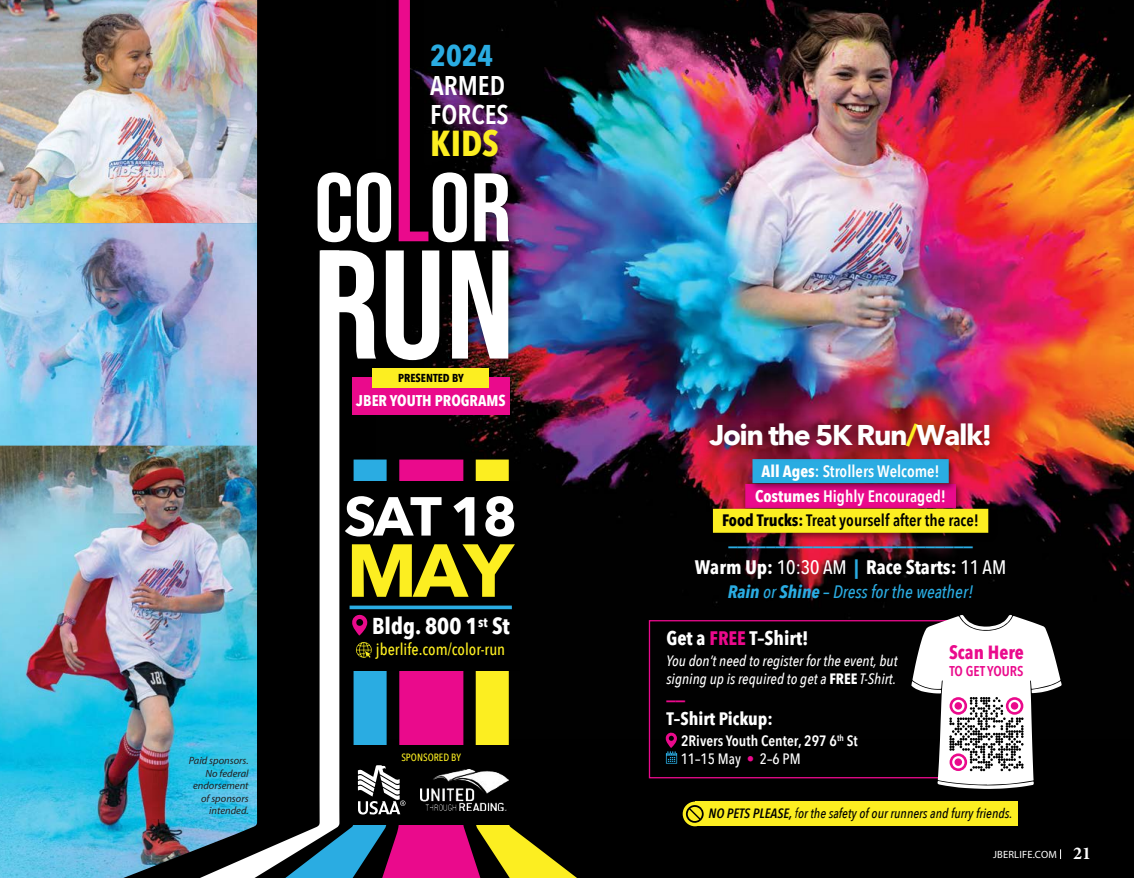
<style>
.page{position:relative;width:1134px;height:878px;background:#000}
.page>*{position:absolute;margin:0;border:0;box-sizing:border-box;transform-origin:0 0}
.t1{font:700 74.1px "Avenir Next";color:#fcee21}
.t2{font:700 54.3px "Avenir Next";color:#fff}
.t3{font:700 36px "Avenir Next Condensed";color:#fcee21}
.t4{font:700 30px "Avenir Next Condensed";color:#2aace2}
.t5{font:700 28.5px "Avenir Next";letter-spacing:-.05em;color:#fff}
.t6{font:600 27px/28.7px "Avenir Next Condensed";color:#fff}
.t7{font:700 22.95px "Avenir Next Condensed";color:#fff}
.t8{font:700 19.5px "Avenir Next Condensed";color:#fff}
.t9{font:700 19.05px "Avenir Next Condensed";color:#ea0a8c}
.t10{font:700 18.75px "Avenir Next Condensed";color:#2aace2}
.t11{font:700 18.75px "Avenir Next Condensed";color:#ea0a8c}
.t12{font:italic 500 18px "Avenir Next Condensed";color:#2aace2}
.t13{font:700 18px "Avenir Next Condensed";color:#fff}
.t14{font:600 16.5px "Avenir Next Condensed";color:#fff}
.t15{font:600 16.5px "Avenir Next Condensed";color:#000}
.t16{font:500 16.5px "Avenir Next Condensed";color:#fcee21}
.t17{font:700 15.6px "Avenir Next Condensed";color:#fff}
.t18{font:italic 500 15px/18px "Avenir Next Condensed";color:#fff}
.t19{font:600 15px/18px "Avenir Next Condensed";color:#fff}
.t20{font:600 14.25px "Avenir Next Condensed";color:#ea0a8c}
.t21{font:italic 500 13.5px "Avenir Next Condensed";color:#000}
.t22{font:700 11.55px "Avenir Next Condensed";color:#000}
.t23{font:italic 10.5px/12.6px "Myriad Pro";color:#221f20;text-align:right}
.t24{font:10.5px "Myriad Pro";letter-spacing:.02em;color:#fff}
.t25{font:500 10.5px "Avenir Next Condensed";color:#fcee21}
.s1{color:#fcee21}
.s2{font-weight:700}
.s3{font-weight:500}
.s4{color:#2aace2}
.s5{color:#ea0a8c}
.s6{font-weight:700;font-style:normal}
.s7{font-weight:500;color:#ea0a8c}
.s8{font-weight:600}
.s9{font-weight:400}
.s10{font-family:"Minion Pro";font-weight:700;font-size:18px}
</style>
<div class="page">
<img style="left:376px;top:0;width:758px;height:738px">
<svg style="left:387px;top:459px;width:89px;height:419px;fill:#ea0a8c"></svg>
<svg style="left:339px;top:459px;width:48px;height:419px;fill:#2aace2"></svg>
<svg style="left:476px;top:459px;width:159px;height:419px"></svg>
<div style="left:303px;top:745px;width:217px;height:80px;background:#000"></div>
<div style="left:342px;top:481px;width:178px;height:189px;background:#000"></div>
<img style="left:317px;top:0;width:210px;height:378px">
<svg style="left:318px;top:172px;width:33px;height:70px"></svg>
<svg style="left:357px;top:172px;width:34px;height:70px"></svg>
<svg style="left:399px;top:0;width:68px;height:242px"></svg>
<svg style="left:474px;top:173px;width:35px;height:68px;background:#beb6bf"></svg>
<svg style="left:339px;top:250px;width:37px;height:108px"></svg>
<svg style="left:386px;top:250px;width:53px;height:110px"></svg>
<svg style="left:452px;top:250px;width:56px;height:108px;background:#c8c4c7"></svg>
<svg style="left:257px;top:250px;width:82px;height:628px"></svg>
<div style="left:352px;top:377px;width:158px;height:37px;background:#ea0a8c"></div>
<div style="left:373px;top:368px;width:116px;height:19px;background:#fcee21"></div>
<svg style="left:352px;top:614px;width:15px;height:21px"></svg>
<img style="left:657px;top:399px;width:387px;height:82px">
<img style="left:707px;top:503px;width:292px;height:40px">
<svg style="left:713px;top:459px;width:275px;height:73px;background:#b57b6b"></svg>
<div style="left:649px;top:620px;width:311px;height:158px;border:1px solid #ea0a8c"></div>
<div style="left:695px;top:801px;width:322px;height:25px;background:#fcee21"></div>
<div style="left:683px;top:801px;width:24px;height:25px;border:3px solid #fcee21;border-radius:50%"></div>
<svg style="left:686px;top:805px;width:19px;height:18px"></svg>
<svg style="left:911px;top:614px;width:151px;height:175px"></svg>
<div style="left:955px;top:702px;width:7px;height:7px;background:#ea0a8c;border-radius:50%"></div>
<div style="left:1011px;top:702px;width:7px;height:7px;background:#ea0a8c;border-radius:50%"></div>
<div style="left:955px;top:758px;width:7px;height:7px;background:#ea0a8c;border-radius:50%"></div>
<svg style="left:350px;top:605px;width:162px;height:4px"></svg>
<svg style="left:665px;top:731px;width:12px;height:32px"></svg>
<svg style="left:356px;top:642px;width:16px;height:16px"></svg>
<img style="left:420px;top:769px;width:88px;height:41px">
<svg style="left:358px;top:765px;width:47px;height:49px"></svg>
<img style="left:0;top:0;width:257px;height:445px">
<img style="left:0;top:445px;width:257px;height:433px">
<p class="t23" style="left:189px;top:754px;width:61px">Paid sponsors.<br>No federal endorsement of sponsors intended.</p>
<h3 class="t4" style="left:430px;top:38px;width:64px">2024</h3>
<h3 class="t6" style="left:430px;top:71px;width:80px">ARMED<br>FORCES</h3>
<h3 class="t3" style="left:430px;top:121px;width:70px">KIDS</h3>
<p class="t22" style="left:398px;top:371px;width:67px">PRESENTED BY</p>
<p class="t17" style="left:356px;top:390px;width:151px">JBER YOUTH PROGRAMS</p>
<h2 class="t2" style="left:344px;top:469px;width:175px">SAT 18</h2>
<h1 class="t1" style="left:346px;top:506px;width:168px">MAY</h1>
<h3 class="t7" style="left:372px;top:612px;width:139px">Bldg. 800 1<sup>st</sup> St</h3>
<p class="t16" style="left:376px;top:639px;width:131px">jberlife.com/color-run</p>
<p class="t25" style="left:401px;top:751px;width:61px">SPONSORED BY</p>
<h3 class="t5" style="left:709px;top:410px;width:284px">Join the 5K Run<span class="s1">/</span>Walk!</h3>
<p class="t14" style="left:761px;top:456px;width:180px"><span class="s2">All Ages</span>: Strollers Welcome!</p>
<p class="t14" style="left:755px;top:481px;width:193px"><span class="s2">Costumes</span> Highly Encouraged!</p>
<p class="t15" style="left:722px;top:506px;width:258px"><span class="s2">Food Trucks:</span> Treat yourself after the race!</p>
<p class="t10" style="left:728px;top:527px;width:246px">__________________________</p>
<h3 class="t8" style="left:695px;top:555px;width:313px">Warm Up: <span class="s3">10:30 AM</span> <span class="s4">|</span> Race Starts: <span class="s3">11 AM</span></h3>
<p class="t12" style="left:728px;top:580px;width:247px"><span class="s2">Rain</span> or <span class="s2">Shine</span> – Dress for the weather!</p>
<h3 class="t8" style="left:666px;top:626px;width:144px">Get a <span class="s5">FREE</span> T–Shirt!</h3>
<p class="t18" style="left:666px;top:652px;width:233px">You don’t need to register for the event, but signing up is required to get a <span class="s6">FREE</span> T-Shirt.</p>
<p class="t11" style="left:666px;top:681px;width:20px">__</p>
<p class="t13" style="left:666px;top:708px;width:108px">T–Shirt Pickup:</p>
<p class="t19" style="left:681px;top:731px;width:179px">2Rivers Youth Center, 297 6<sup>th</sup> St<br><span class="s3">11–15 May</span> <span class="s7">•</span> <span class="s3">2–6 PM</span></p>
<p class="t21" style="left:708px;top:804px;width:306px"><span class="s8">NO PETS PLEASE,</span> <span class="s9">f</span>or the safety of our runners and furry friends.</p>
<p class="t9" style="left:949px;top:640px;width:76px">Scan Here</p>
<p class="t20" style="left:949px;top:659px;width:76px">TO GET YOURS</p>
<p class="t24" style="left:993px;top:847px;width:100px">JBERLIFE.COM <span class="s10">21</span></p>
</div>
